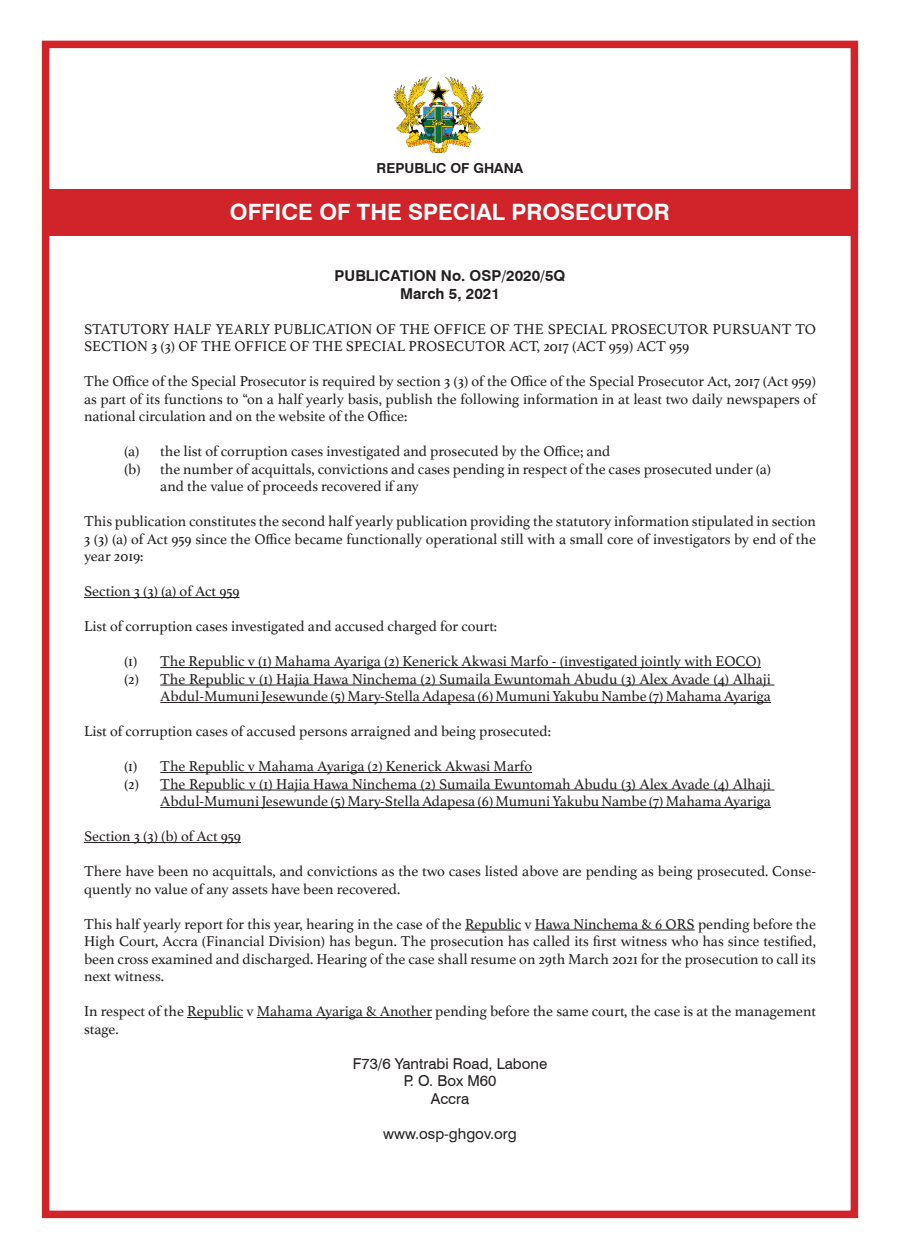
<style>
.page{position:relative;width:900px;height:1260px;background:#fff}
.page>*{position:absolute;margin:0;border:0;box-sizing:border-box;transform-origin:0 0}
.t1{font:700 22.5px "Swiss 721 BT";color:#fff}
.t2{font:15px/17.5px "Athelas";color:#231f20}
.t3{font:15px/17.5px "Swiss 721 BT";color:#231f20;text-align:center}
.t4{font:700 15px/17.5px "Swiss 721 BT";color:#231f20;text-align:center}
.t5{font:700 13.75px "Swiss 721 BT";color:#231f20}
</style>
<div class="page">
<div style="left:42px;top:190px;width:816px;height:46px;background:#d1232a"></div>
<hr style="left:84px;top:597px;width:156px;height:1px;background:#231f20">
<hr style="left:160px;top:667px;width:601px;height:1px;background:#231f20">
<hr style="left:160px;top:685px;width:615px;height:1px;background:#231f20">
<hr style="left:160px;top:702px;width:611px;height:1px;background:#231f20">
<hr style="left:160px;top:772px;width:372px;height:1px;background:#231f20">
<hr style="left:160px;top:790px;width:615px;height:1px;background:#231f20">
<hr style="left:160px;top:807px;width:611px;height:1px;background:#231f20">
<hr style="left:84px;top:842px;width:157px;height:1px;background:#231f20">
<hr style="left:465px;top:930px;width:56px;height:1px;background:#231f20">
<hr style="left:535px;top:930px;width:160px;height:1px;background:#231f20">
<hr style="left:187px;top:1017px;width:56px;height:1px;background:#231f20">
<hr style="left:257px;top:1017px;width:175px;height:1px;background:#231f20">
<img style="left:393px;top:76px;width:91px;height:77px">
<div style="left:42px;top:41px;width:816px;height:1177px;border:8px solid #d1232a"></div>
<p class="t5" style="left:377px;top:160px;width:148px">REPUBLIC OF GHANA</p>
<h1 class="t1" style="left:230px;top:199px;width:441px">OFFICE OF THE SPECIAL PROSECUTOR</h1>
<p class="t4" style="left:335px;top:267px;width:232px">PUBLICATION No. OSP/2020/5Q<br>March 5, 2021</p>
<p class="t2" style="left:84px;top:320px;width:734px">STATUTORY HALF YEARLY PUBLICATION OF THE OFFICE OF THE SPECIAL PROSECUTOR PURSUANT TO<br>SECTION 3 (3) OF THE OFFICE OF THE SPECIAL PROSECUTOR ACT, 2017 (ACT 959) ACT 959</p>
<p class="t2" style="left:84px;top:372px;width:734px;text-align:justify">The Office of the Special Prosecutor is required by section 3 (3) of the Office of the Special Prosecutor Act, 2017 (Act 959) as part of its functions to “on a half yearly basis, publish the following information in at least two daily newspapers of national circulation and on the website of the Office:</p>
<p class="t2" style="left:124px;top:442px;width:488px">(a) the list of corruption cases investigated and prosecuted by the Office; and</p>
<p class="t2" style="left:124px;top:460px;width:648px">(b) the number of acquittals, convictions and cases pending in respect of the cases prosecuted under (a)</p>
<p class="t2" style="left:160px;top:477px;width:260px">and the value of proceeds recovered if any</p>
<p class="t2" style="left:84px;top:512px;width:734px;text-align:justify">This publication constitutes the second half yearly publication providing the statutory information stipulated in section 3 (3) (a) of Act 959 since the Office became functionally operational still with a small core of investigators by end of the year 2019:</p>
<p class="t2" style="left:84px;top:582px;width:157px">Section 3 (3) (a) of Act 959</p>
<p class="t2" style="left:84px;top:617px;width:415px">List of corruption cases investigated and accused charged for court:</p>
<p class="t2" style="left:124px;top:652px;width:638px">(1) The Republic v (1) Mahama Ayariga (2) Kenerick Akwasi Marfo - (investigated jointly with EOCO)</p>
<p class="t2" style="left:124px;top:670px;width:649px">(2) The Republic v (1) Hajia Hawa Ninchema (2) Sumaila Ewuntomah Abudu (3) Alex Avade (4) Alhaji</p>
<p class="t2" style="left:160px;top:687px;width:612px">Abdul-Mumuni Jesewunde (5) Mary-Stella Adapesa (6) Mumuni Yakubu Nambe (7) Mahama Ayariga</p>
<p class="t2" style="left:84px;top:722px;width:468px">List of corruption cases of accused persons arraigned and being prosecuted:</p>
<p class="t2" style="left:124px;top:757px;width:410px">(1) The Republic v Mahama Ayariga (2) Kenerick Akwasi Marfo</p>
<p class="t2" style="left:124px;top:775px;width:649px">(2) The Republic v (1) Hajia Hawa Ninchema (2) Sumaila Ewuntomah Abudu (3) Alex Avade (4) Alhaji</p>
<p class="t2" style="left:160px;top:792px;width:612px">Abdul-Mumuni Jesewunde (5) Mary-Stella Adapesa (6) Mumuni Yakubu Nambe (7) Mahama Ayariga</p>
<p class="t2" style="left:84px;top:827px;width:158px">Section 3 (3) (b) of Act 959</p>
<p class="t2" style="left:84px;top:862px;width:734px">There have been no acquittals, and convictions as the two cases listed above are pending as being prosecuted. Conse&shy;quently no value of any assets have been recovered.</p>
<p class="t2" style="left:84px;top:915px;width:734px;text-align:justify">This half yearly report for this year, hearing in the case of the Republic v Hawa Ninchema &amp; 6 ORS pending before the High Court, Accra (Financial Division) has begun. The prosecution has called its first witness who has since testified, been cross examined and discharged. Hearing of the case shall resume on 29th March 2021 for the prosecution to call its next witness.</p>
<p class="t2" style="left:84px;top:1002px;width:734px">In respect of the Republic v Mahama Ayariga &amp; Another pending before the same court, the case is at the management stage.</p>
<p class="t3" style="left:353px;top:1055px;width:196px">F73/6 Yantrabi Road, Labone<br>P. O. Box M60<br>Accra</p>
<p class="t3" style="left:383px;top:1125px;width:135px">www.osp-ghgov.org</p>
</div>
